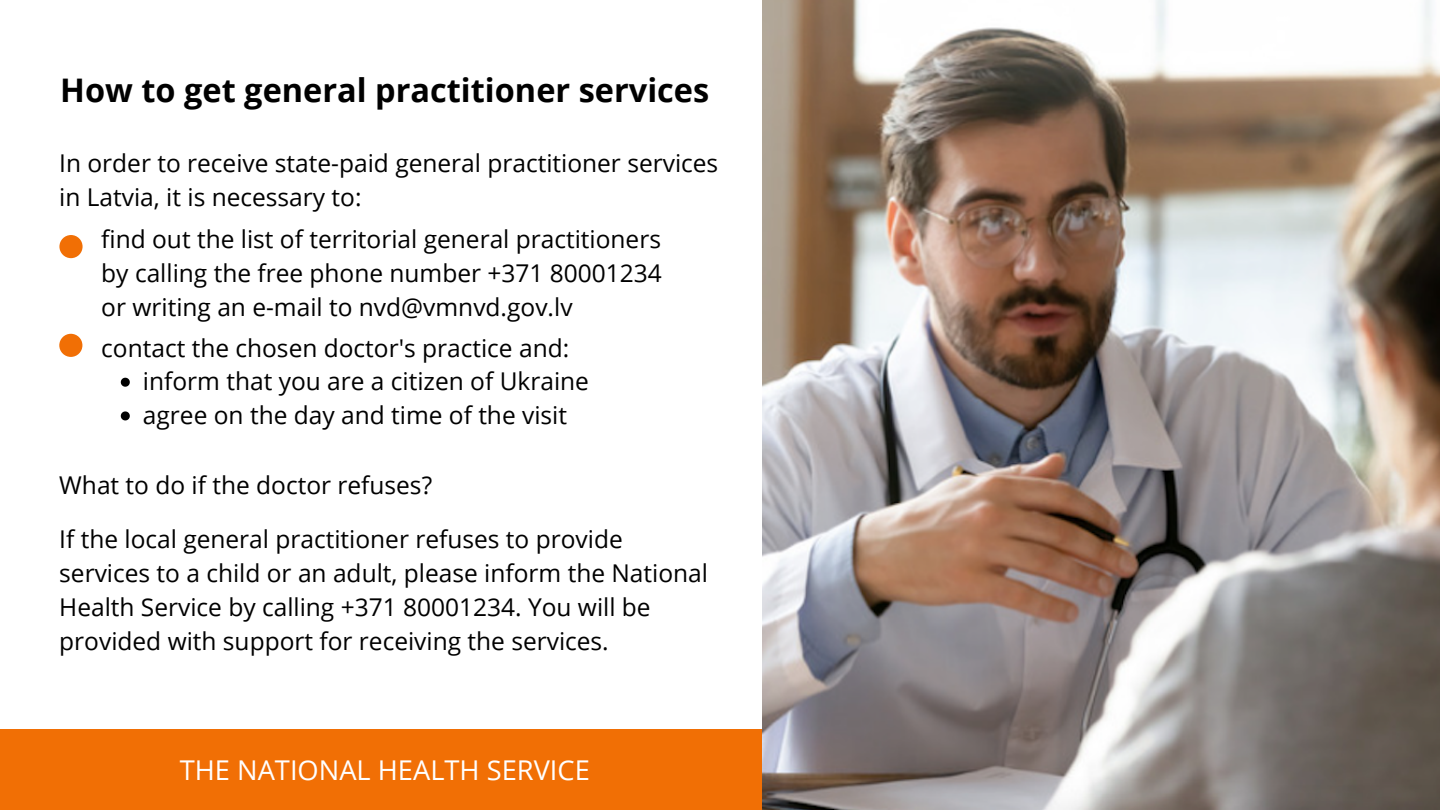
<style>
.page{position:relative;width:1440px;height:810px;background:#fff}
.page>*{position:absolute;margin:0;border:0;box-sizing:border-box;transform-origin:0 0}
.t1{font:700 32.5px "Open Sans";color:#000}
.t2{font:27.3px "Open Sans";color:#fff}
.t3{font:24.5px/33.8px "Open Sans";color:#000}
</style>
<div class="page">
<div style="left:0;top:729px;width:762px;height:81px;background:#f16f05"></div>
<img style="left:762px;top:0;width:678px;height:810px">
<svg style="left:121px;top:378px;width:9px;height:9px"></svg>
<svg style="left:121px;top:411px;width:9px;height:9px"></svg>
<div style="left:59px;top:334px;width:23px;height:23px;background:#f16f05;border-radius:50%"></div>
<div style="left:59px;top:235px;width:24px;height:23px;background:#f16f05;border-radius:50%"></div>
<h1 class="t1" style="left:60px;top:68px;width:651px">How to get general practitioner services</h1>
<p class="t3" style="left:59px;top:146px;width:661px">In order to receive state-paid general practitioner services in Latvia, it is necessary to:</p>
<p class="t3" style="left:101px;top:222px;width:562px;text-align:justify">find out the list of territorial general practitioners by calling the free phone number +371 80001234 or writing an e-mail to nvd@vmnvd.gov.lv</p>
<p class="t3" style="left:101px;top:330px;width:469px">contact the chosen doctor's practice and:</p>
<p class="t3" style="left:143px;top:364px;width:448px">inform that you are a citizen of Ukraine agree on the day and time of the visit</p>
<p class="t3" style="left:59px;top:467px;width:374px">What to do if the doctor refuses?</p>
<p class="t3" style="left:59px;top:522px;width:650px">If the local general practitioner refuses to provide services to a child or an adult, please inform the National Health Service by calling +371 80001234. You will be provided with support for receiving the services.</p>
<p class="t2" style="left:180px;top:751px;width:412px">THE NATIONAL HEALTH SERVICE</p>
</div>
